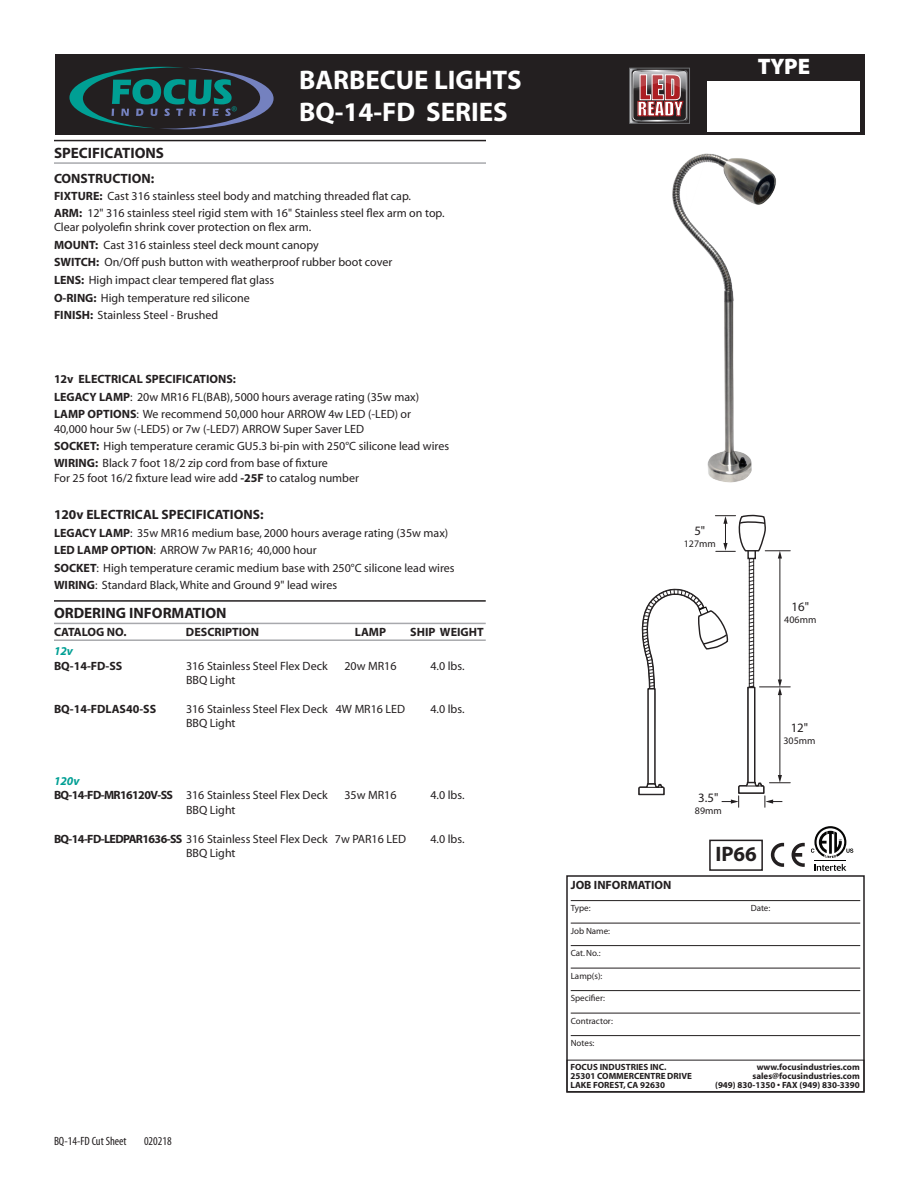
<style>
.page{position:relative;width:918px;height:1188px;background:#fff}
.page>*{position:absolute;margin:0;border:0;box-sizing:border-box;transform-origin:0 0}
.t1{font:31.65px "Impact";color:#ac1e22}
.t2{font:700 27px "Myriad";color:#fff}
.t3{font:900 22.5px "Myriad Pro";color:#fff}
.t4{font:700 21px "Myriad";color:#231f20}
.t5{font:18.3px "Impact";color:#fff}
.t6{font:700 15px "Myriad";color:#231f20}
.t7{font:700 13.5px "Myriad";color:#231f20}
.t8{font:12.9px "Myriad Pro";color:#231f20}
.t9{font:12px/14.4px "Myriad";color:#231f20}
.t10{font:700 12px/14.4px "Myriad";color:#231f20}
.t11{font:condensed 12px "Myriad Pro";color:#231f20}
.t12{font:11.4px "Myriad";color:#009f94}
.t13{font:10.05px "Myriad Pro";color:#231f20}
.t14{font:700 9px "Myriad";color:#231f20}
.t15{font:9px "Myriad";color:#231f20}
.s1{font-weight:700}
.s2{font-family:"Myriad Pro";font-style:italic;color:#009f94}
.s3{font-family:"Myriad Pro";font-weight:700;font-style:italic;color:#009f94}
</style>
<div class="page">
<div style="left:55px;top:54px;width:810px;height:81px;background:#231f20"></div>
<svg style="left:69px;top:67px;width:205px;height:62px"></svg>
<div style="left:708px;top:81px;width:152px;height:50px;background:#fff"></div>
<hr style="left:571px;top:900px;width:289px;height:1px;background:#231f20">
<hr style="left:571px;top:923px;width:289px;height:1px;background:#231f20">
<hr style="left:571px;top:945px;width:289px;height:1px;background:#231f20">
<hr style="left:571px;top:968px;width:289px;height:1px;background:#231f20">
<hr style="left:571px;top:990px;width:289px;height:1px;background:#231f20">
<hr style="left:571px;top:1013px;width:289px;height:1px;background:#231f20">
<hr style="left:571px;top:1035px;width:289px;height:1px;background:#231f20">
<div style="left:566px;top:875px;width:299px;height:218px;border:2px solid #231f20"></div>
<div style="left:567px;top:1060px;width:297px;height:32px;border:1px solid #231f20"></div>
<svg style="left:638px;top:514px;width:152px;height:293px"></svg>
<img style="left:672px;top:128px;width:187px;height:355px">
<svg style="left:771px;top:843px;width:13px;height:24px"></svg>
<svg style="left:792px;top:843px;width:13px;height:24px"></svg>
<hr style="left:54px;top:140px;width:432px;height:1px;background:#231f20">
<hr style="left:54px;top:162px;width:432px;height:2px;background:#a8a9ad">
<hr style="left:54px;top:600px;width:432px;height:2px;background:#231f20">
<hr style="left:54px;top:623px;width:432px;height:1px;background:#a8a9ad">
<hr style="left:54px;top:639px;width:432px;height:2px;background:#a8a9ad">
<div style="left:709px;top:840px;width:54px;height:31px;border:2px solid #231f20"></div>
<svg style="left:814px;top:864px;width:32px;height:7px"></svg>
<hr style="left:814px;top:860px;width:32px;height:1px;background:#050504">
<svg style="left:811px;top:826px;width:42px;height:32px"></svg>
<svg style="left:630px;top:68px;width:60px;height:55px"></svg>
<p class="t12" style="left:231px;top:104px;width:7px">®</p>
<p class="t2" style="left:299px;top:66px;width:224px">BARBECUE LIGHTS</p>
<p class="t2" style="left:299px;top:98px;width:210px">BQ-14-FD SERIES</p>
<p class="t6" style="left:54px;top:145px;width:112px">SPECIFICATIONS</p>
<p class="t7" style="left:54px;top:172px;width:102px">CONSTRUCTION:</p>
<p class="t9" style="left:54px;top:189px;width:359px"><span class="s1">FIXTURE:</span> Cast 316 stainless steel body and matching threaded flat cap.</p>
<p class="t9" style="left:54px;top:206px;width:392px"><span class="s1">ARM:</span> 12" 316 stainless steel rigid stem with 16" Stainless steel flex arm on top.<br>Clear polyolefin shrink cover protection on flex arm.</p>
<p class="t9" style="left:54px;top:238px;width:266px"><span class="s1">MOUNT:</span> Cast 316 stainless steel deck mount canopy</p>
<p class="t9" style="left:54px;top:255px;width:340px"><span class="s1">SWITCH:</span> On/Off push button with weatherproof rubber boot cover</p>
<p class="t9" style="left:54px;top:273px;width:222px"><span class="s1">LENS:</span> High impact clear tempered flat glass</p>
<p class="t9" style="left:54px;top:291px;width:197px"><span class="s1">O-RING:</span> High temperature red silicone</p>
<p class="t9" style="left:54px;top:308px;width:166px"><span class="s1">FINISH:</span> Stainless Steel - Brushed</p>
<p class="t10" style="left:54px;top:373px;width:184px">12v ELECTRICAL SPECIFICATIONS:</p>
<p class="t9" style="left:54px;top:390px;width:367px"><span class="s1">LEGACY LAMP</span>: 20w MR16 FL(BAB), 5000 hours average rating (35w max)</p>
<p class="t9" style="left:54px;top:408px;width:359px"><span class="s1">LAMP OPTIONS</span>: We recommend 50,000 hour ARROW 4w LED (-LED) or<br>40,000 hour 5w (-LED5) or 7w (-LED7) ARROW Super Saver LED</p>
<p class="t9" style="left:54px;top:439px;width:397px"><span class="s1">SOCKET:</span> High temperature ceramic GU5.3 bi-pin with 250°C silicone lead wires</p>
<p class="t9" style="left:54px;top:457px;width:307px"><span class="s1">WIRING:</span> Black 7 foot 18/2 zip cord from base of fixture<br>For 25 foot 16/2 fixture lead wire add <span class="s1">-25F</span> to catalog number</p>
<p class="t7" style="left:54px;top:508px;width:211px">120v ELECTRICAL SPECIFICATIONS:</p>
<p class="t9" style="left:54px;top:526px;width:396px"><span class="s1">LEGACY LAMP</span>: 35w MR16 medium base, 2000 hours average rating (35w max)</p>
<p class="t9" style="left:54px;top:543px;width:264px"><span class="s1">LED LAMP OPTION</span>: ARROW 7w PAR16; 40,000 hour</p>
<p class="t9" style="left:54px;top:561px;width:402px"><span class="s1">SOCKET</span>: High temperature ceramic medium base with 250°C silicone lead wires</p>
<p class="t9" style="left:54px;top:578px;width:285px"><span class="s1">WIRING</span>: Standard Black, White and Ground 9" lead wires</p>
<p class="t6" style="left:54px;top:605px;width:174px">ORDERING INFORMATION</p>
<p class="t10" style="left:54px;top:626px;width:74px">CATALOG NO.</p>
<p class="t10" style="left:186px;top:626px;width:75px">DESCRIPTION</p>
<p class="t10" style="left:355px;top:626px;width:33px">LAMP</p>
<p class="t10" style="left:410px;top:626px;width:75px">SHIP WEIGHT</p>
<p class="t10" style="left:54px;top:645px;width:70px"><span class="s2">12v<br></span>BQ-14-FD-SS</p>
<p class="t9" style="left:186px;top:659px;width:143px">316 Stainless Steel Flex Deck</p>
<p class="t9" style="left:344px;top:659px;width:54px">20w MR16</p>
<p class="t9" style="left:430px;top:659px;width:36px">4.0 lbs.</p>
<p class="t9" style="left:186px;top:673px;width:51px">BBQ Light</p>
<p class="t10" style="left:54px;top:702px;width:104px">BQ-14-FDLAS40-SS</p>
<p class="t9" style="left:186px;top:702px;width:221px">316 Stainless Steel Flex Deck 4W MR16 LED</p>
<p class="t9" style="left:430px;top:702px;width:36px">4.0 lbs.</p>
<p class="t9" style="left:186px;top:717px;width:51px">BBQ Light</p>
<p class="t1" style="left:639px;top:63px;width:44px">LED</p>
<p class="t5" style="left:637px;top:94px;width:47px">READY</p>
<h3 class="t3" style="left:758px;top:53px;width:54px">TYPE</h3>
<p class="t8" style="left:694px;top:523px;width:12px">5"</p>
<p class="t13" style="left:684px;top:538px;width:34px">127mm</p>
<p class="t8" style="left:792px;top:599px;width:19px">16"</p>
<p class="t13" style="left:784px;top:614px;width:34px">406mm</p>
<p class="t8" style="left:791px;top:721px;width:19px">12"</p>
<p class="t13" style="left:783px;top:735px;width:34px">305mm</p>
<p class="t9" style="left:54px;top:774px;width:275px"><span class="s3">120v<br></span><span class="s1">BQ-14-FD-MR16120V-SS</span> 316 Stainless Steel Flex Deck</p>
<p class="t9" style="left:344px;top:789px;width:54px">35w MR16</p>
<p class="t9" style="left:430px;top:789px;width:36px">4.0 lbs.</p>
<p class="t8" style="left:698px;top:790px;width:22px">3.5"</p>
<p class="t13" style="left:695px;top:805px;width:28px">89mm</p>
<p class="t9" style="left:186px;top:803px;width:51px">BBQ Light</p>
<p class="t9" style="left:54px;top:832px;width:354px"><span class="s1">BQ-14-FD-LEDPAR1636-SS</span> 316 Stainless Steel Flex Deck 7w PAR16 LED</p>
<p class="t9" style="left:430px;top:832px;width:36px">4.0 lbs.</p>
<p class="t9" style="left:186px;top:846px;width:51px">BBQ Light</p>
<p class="t4" style="left:715px;top:843px;width:43px">IP66</p>
<p class="t11" style="left:54px;top:1134px;width:74px">BQ-14-FD Cut Sheet</p>
<p class="t11" style="left:144px;top:1134px;width:29px">020218</p>
<p class="t10" style="left:571px;top:878px;width:102px">JOB INFORMATION</p>
<p class="t15" style="left:571px;top:904px;width:21px">Type:</p>
<p class="t15" style="left:751px;top:904px;width:21px">Date:</p>
<p class="t15" style="left:571px;top:926px;width:41px">Job Name:</p>
<p class="t15" style="left:571px;top:949px;width:31px">Cat. No.:</p>
<p class="t15" style="left:571px;top:971px;width:33px">Lamp(s):</p>
<p class="t15" style="left:571px;top:994px;width:36px">Specifier:</p>
<p class="t15" style="left:571px;top:1016px;width:44px">Contractor:</p>
<p class="t15" style="left:571px;top:1039px;width:25px">Notes:</p>
<p class="t14" style="left:570px;top:1063px;width:98px">FOCUS INDUSTRIES INC.</p>
<p class="t14" style="left:757px;top:1063px;width:105px">www.focusindustries.com</p>
<p class="t14" style="left:570px;top:1072px;width:123px">25301 COMMERCENTRE DRIVE</p>
<p class="t14" style="left:752px;top:1072px;width:109px">sales@focusindustries.com</p>
<p class="t14" style="left:570px;top:1081px;width:96px">LAKE FOREST, CA 92630</p>
<p class="t14" style="left:715px;top:1081px;width:146px">(949) 830-1350 • FAX (949) 830-3390</p>
</div>
